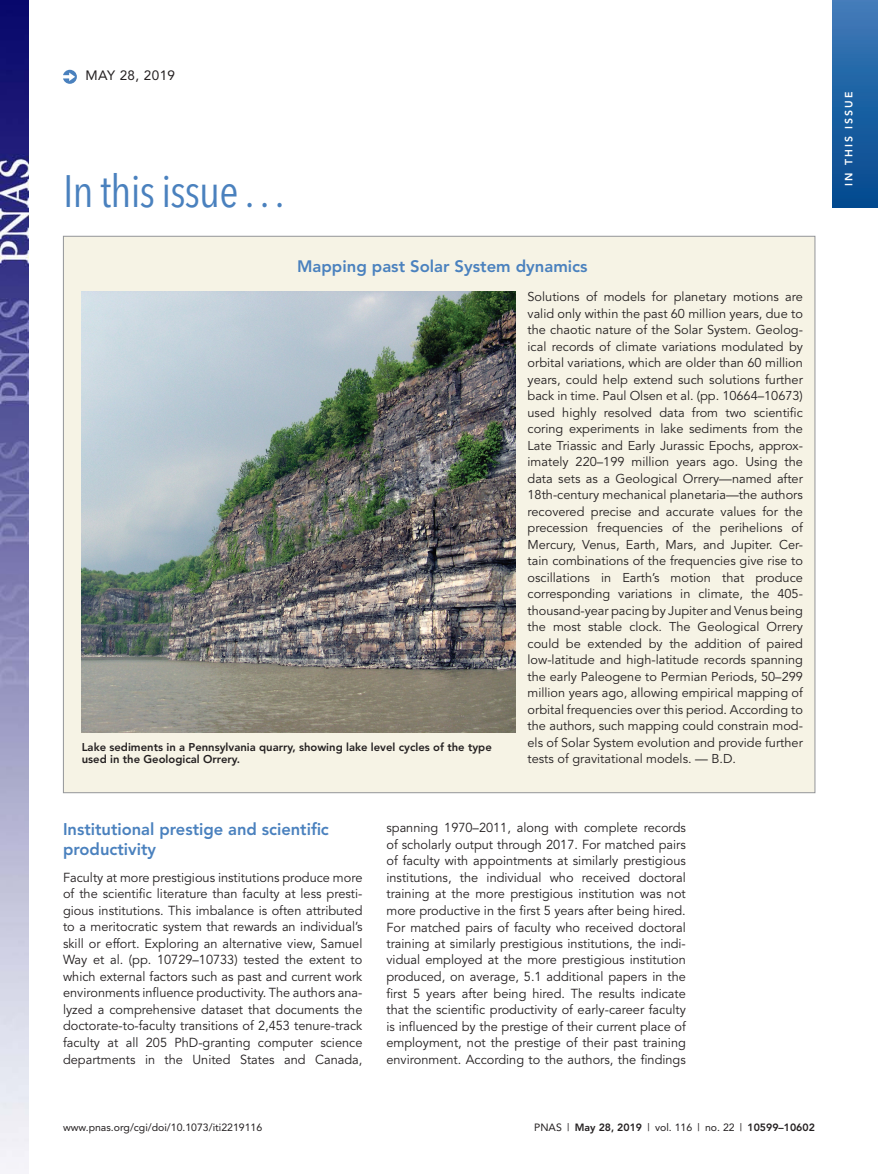
<style>
.page{position:relative;width:878px;height:1175px;background:#fff}
.page>*{position:absolute;margin:0;border:0;box-sizing:border-box;transform-origin:0 0}
.t1{font:condensed 45px "Avenir Next LT Pro";letter-spacing:-.02em;color:#4a81be}
.t2{font:800 16.8px/19.5px "Avenir";color:#4a81be}
.t3{font:800 16.5px "Avenir";color:#4a81be}
.t4{font:13.5px "Avenir";letter-spacing:.03em;color:#231f20}
.t5{font:13.05px/16.5px "Avenir";color:#231f20;text-align:justify}
.t6{font:12.75px/16.5px "Avenir";color:#231f20;text-align:justify}
.t7{font:800 11.25px/12.3px "Avenir";color:#231f20}
.t8{font:800 10.5px "Avenir";color:#231f20}
.t9{font:10.5px "Avenir";color:#231f20}
.t10{font:800 10.5px "Avenir";letter-spacing:.2em;color:#fff}
.s1{font-weight:400}
</style>
<div class="page">
<img style="left:0;top:0;width:28px;height:1173px">
<svg style="left:63px;top:70px;width:14px;height:14px"></svg>
<div style="left:832px;top:0;width:46px;height:207px;background:linear-gradient(to bottom,#3f7bb9,#00488e)"></div>
<div style="left:63px;top:236px;width:752px;height:557px;background:#f6f3e5;border:1px solid #939598"></div>
<img style="left:82px;top:291px;width:433px;height:441px">
<p class="t4" style="left:86px;top:68px;width:91px">MAY 28, 2019</p>
<h1 class="t1" style="left:63px;top:164px;width:223px">In this issue . . .</h1>
<p class="t3" style="left:297px;top:256px;width:292px">Mapping past Solar System dynamics</p>
<p class="t6" style="left:527px;top:289px;width:277px">Solutions of models for planetary motions are valid only within the past 60 million years, due to the chaotic nature of the Solar System. Geolog&shy;ical records of climate variations modulated by orbital variations, which are older than 60 million years, could help extend such solutions further back in time. Paul Olsen et al. (pp. 10664–10673) used highly resolved data from two scientific coring experiments in lake sediments from the Late Triassic and Early Jurassic Epochs, approx&shy;imately 220–199 million years ago. Using the data sets as a Geological Orrery—named after 18th-century mechanical planetaria—the authors recovered precise and accurate values for the precession frequencies of the perihelions of Mercury, Venus, Earth, Mars, and Jupiter. Cer&shy;tain combinations of the frequencies give rise to oscillations in Earth’s motion that produce corresponding variations in climate, the 405- thousand-year pacing by Jupiter and Venus being the most stable clock. The Geological Orrery could be extended by the addition of paired low-latitude and high-latitude records spanning the early Paleogene to Permian Periods, 50–299 million years ago, allowing empirical mapping of orbital frequencies over this period. According to the authors, such mapping could constrain mod&shy;els of Solar System evolution and provide further tests of gravitational models. — B.D.</p>
<p class="t7" style="left:82px;top:741px;width:411px">Lake sediments in a Pennsylvania quarry, showing lake level cycles of the type used in the Geological Orrery.</p>
<p class="t2" style="left:63px;top:819px;width:267px">Institutional prestige and scientific productivity</p>
<p class="t5" style="left:63px;top:869px;width:301px">Faculty at more prestigious institutions produce more of the scientific literature than faculty at less presti&shy;gious institutions. This imbalance is often attributed to a meritocratic system that rewards an individual’s skill or effort. Exploring an alternative view, Samuel Way et al. (pp. 10729–10733) tested the extent to which external factors such as past and current work environments influence productivity. The authors ana&shy;lyzed a comprehensive dataset that documents the doctorate-to-faculty transitions of 2,453 tenure-track faculty at all 205 PhD-granting computer science departments in the United States and Canada,</p>
<p class="t5" style="left:386px;top:820px;width:301px">spanning 1970–2011, along with complete records of scholarly output through 2017. For matched pairs of faculty with appointments at similarly prestigious institutions, the individual who received doctoral training at the more prestigious institution was not more productive in the first 5 years after being hired.<br>For matched pairs of faculty who received doctoral training at similarly prestigious institutions, the indi&shy;vidual employed at the more prestigious institution produced, on average, 5.1 additional papers in the first 5 years after being hired. The results indicate that the scientific productivity of early-career faculty is influenced by the prestige of their current place of employment, not the prestige of their past training environment. According to the authors, the findings</p>
<p class="t9" style="left:63px;top:1121px;width:201px">www.pnas.org/cgi/doi/10.1073/iti2219116</p>
<p class="t8" style="left:534px;top:1121px;width:282px"><span class="s1">PNAS |</span> May 28, 2019 <span class="s1">| vol. 116 | no. 22 |</span> 10599–10602</p>
<p class="t10" style="left:842px;top:186px;width:96px;rotate:-90deg">IN THIS ISSUE</p>
</div>
